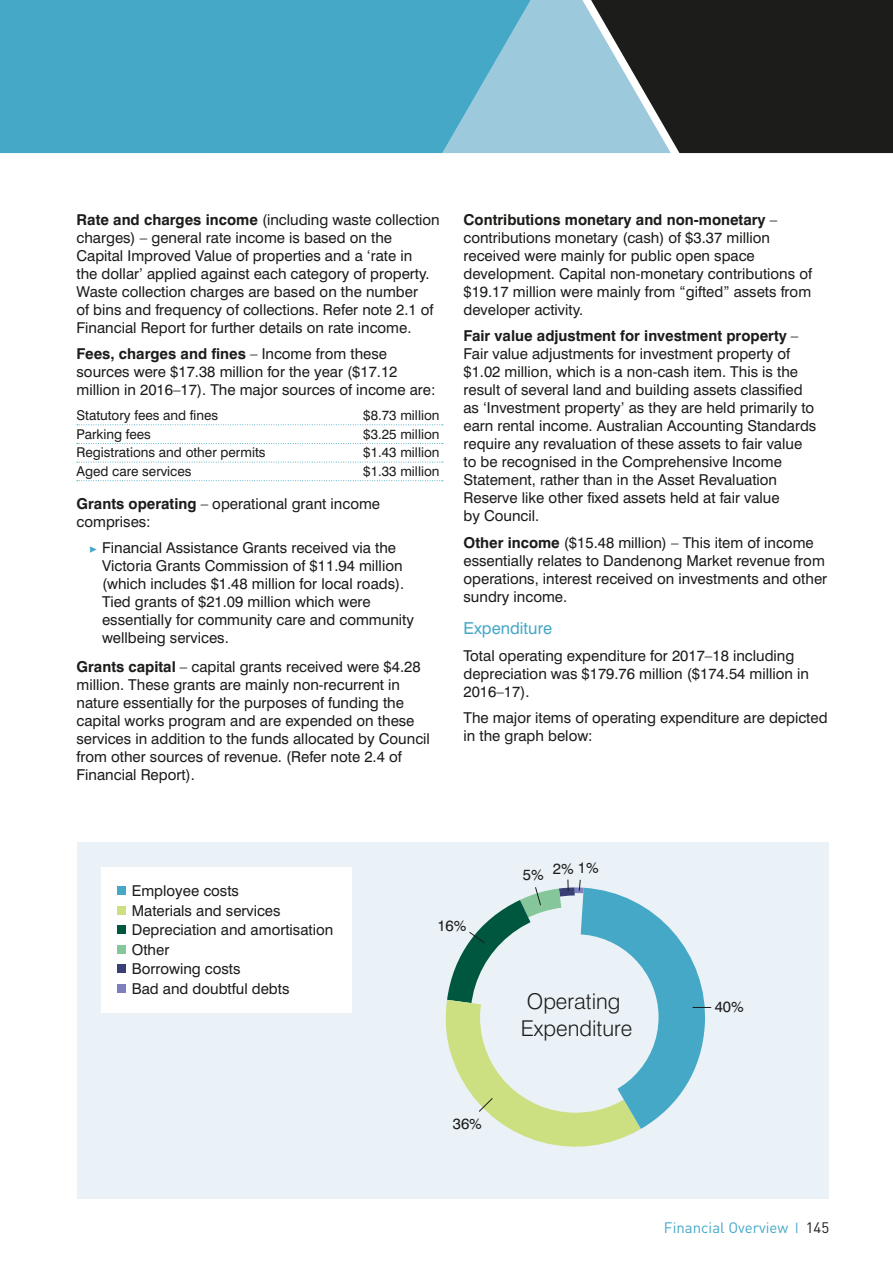
<style>
.page{position:relative;width:893px;height:1263px;background:#fff}
.page>*{position:absolute;margin:0;border:0;box-sizing:border-box;transform-origin:0 0}
.t1{font:300 21.75px/26.1px "Swiss 721 BT";color:#1c1c1b}
.t2{font:16.5px "Swiss 721 BT";color:#45a8c6}
.t3{font:15px/18px "Swiss 721 BT";color:#1c1c1b}
.t4{font:15px "DIN";color:#45a8c6}
.t5{font:13.5px "Swiss 721 BT";color:#1c1c1b}
.s1{font-weight:700}
.s2{font-family:"Minion Pro";font-size:13.5px;color:#45a8c6}
.s3{color:#1c1c1b}
</style>
<div class="page">
<div style="left:693px;top:0;width:200px;height:153px;background:#1c1c1b"></div>
<svg style="left:560px;top:0;width:133px;height:154px;background:#6c828b"></svg>
<svg style="left:0;top:0;width:560px;height:153px;background:#50acc8"></svg>
<svg style="left:77px;top:424px;width:366px;height:1px"></svg>
<svg style="left:77px;top:443px;width:366px;height:1px"></svg>
<svg style="left:77px;top:462px;width:366px;height:1px"></svg>
<svg style="left:77px;top:480px;width:366px;height:1px"></svg>
<div style="left:78px;top:842px;width:751px;height:357px;background:#eaf2f7"></div>
<div style="left:101px;top:867px;width:251px;height:146px;background:#fff"></div>
<div style="left:117px;top:886px;width:9px;height:9px;background:#45a8c6"></div>
<div style="left:117px;top:906px;width:9px;height:8px;background:#cde081"></div>
<div style="left:117px;top:925px;width:9px;height:9px;background:#005740"></div>
<div style="left:117px;top:945px;width:9px;height:8px;background:#85c69b"></div>
<div style="left:117px;top:984px;width:9px;height:8px;background:#7e80bd"></div>
<div style="left:117px;top:964px;width:9px;height:9px;background:#3a3f75"></div>
<svg style="left:445px;top:879px;width:266px;height:268px"></svg>
<p class="t3" style="left:77px;top:210px;width:365px"><span class="s1">Rate and charges income</span> (including waste collection charges) – general rate income is based on the Capital Improved Value of properties and a ‘rate in<br>the dollar’ applied against each category of property.<br>Waste collection charges are based on the number<br>of bins and frequency of collections. Refer note 2.1 of Financial Report for further details on rate income.</p>
<p class="t3" style="left:77px;top:345px;width:361px"><span class="s1">Fees, charges and fines</span> – Income from these sources were $17.38 million for the year ($17.12 million in 2016–17). The major sources of income are:</p>
<p class="t5" style="left:77px;top:407px;width:143px">Statutory fees and fines</p>
<p class="t5" style="left:363px;top:407px;width:78px">$8.73 million</p>
<p class="t5" style="left:77px;top:426px;width:76px">Parking fees</p>
<p class="t5" style="left:363px;top:426px;width:78px">$3.25 million</p>
<p class="t5" style="left:77px;top:444px;width:190px">Registrations and other permits</p>
<p class="t5" style="left:363px;top:444px;width:78px">$1.43 million</p>
<p class="t5" style="left:77px;top:463px;width:116px">Aged care services</p>
<p class="t5" style="left:363px;top:463px;width:78px">$1.33 million</p>
<p class="t3" style="left:77px;top:494px;width:305px"><span class="s1">Grants operating</span> – operational grant income comprises:</p>
<p class="t3" style="left:102px;top:539px;width:314px;text-indent:-13px"><span class="s2">▶</span> Financial Assistance Grants received via the Victoria Grants Commission of $11.94 million (which includes $1.48 million for local roads).<br>Tied grants of $21.09 million which were essentially for community care and community wellbeing services.</p>
<p class="t3" style="left:77px;top:658px;width:355px"><span class="s1">Grants capital</span> – capital grants received were $4.28 million. These grants are mainly non-recurrent in nature essentially for the purposes of funding the capital works program and are expended on these services in addition to the funds allocated by Council from other sources of revenue. (Refer note 2.4 of Financial Report).</p>
<p class="t3" style="left:463px;top:210px;width:350px"><span class="s1">Contributions monetary and non-monetary</span> – contributions monetary (cash) of $3.37 million received were mainly for public open space development. Capital non-monetary contributions of $19.17 million were mainly from “gifted” assets from developer activity.</p>
<p class="t3" style="left:463px;top:327px;width:354px"><span class="s1">Fair value adjustment for investment property</span> – Fair value adjustments for investment property of $1.02 million, which is a non-cash item. This is the result of several land and building assets classified as ‘Investment property’ as they are held primarily to earn rental income. Australian Accounting Standards require any revaluation of these assets to fair value to be recognised in the Comprehensive Income Statement, rather than in the Asset Revaluation Reserve like other fixed assets held at fair value<br>by Council.</p>
<p class="t3" style="left:463px;top:533px;width:365px"><span class="s1">Other income</span> ($15.48 million) – This item of income essentially relates to Dandenong Market revenue from operations, interest received on investments and other sundry income.</p>
<p class="t2" style="left:463px;top:618px;width:90px">Expenditure</p>
<p class="t3" style="left:463px;top:646px;width:347px">Total operating expenditure for 2017–18 including depreciation was $179.76 million ($174.54 million in<br>2016–17).</p>
<p class="t3" style="left:463px;top:709px;width:366px">The major items of operating expenditure are depicted in the graph below:</p>
<p class="t3" style="left:523px;top:859px;width:78px">5% 2% 1%</p>
<p class="t3" style="left:132px;top:881px;width:203px;line-height:19.5px">Employee costs<br>Materials and services<br>Depreciation and amortisation<br>Other<br>Borrowing costs<br>Bad and doubtful debts</p>
<p class="t3" style="left:437px;top:917px;width:31px">16%</p>
<p class="t3" style="left:453px;top:1114px;width:31px">36%</p>
<h1 class="t1" style="left:521px;top:988px;width:113px">Operating<br>Expenditure</h1>
<p class="t3" style="left:715px;top:998px;width:31px">40%</p>
<p class="t4" style="left:664px;top:1218px;width:167px">Financial Overview ❘ <span class="s3">145</span></p>
</div>
